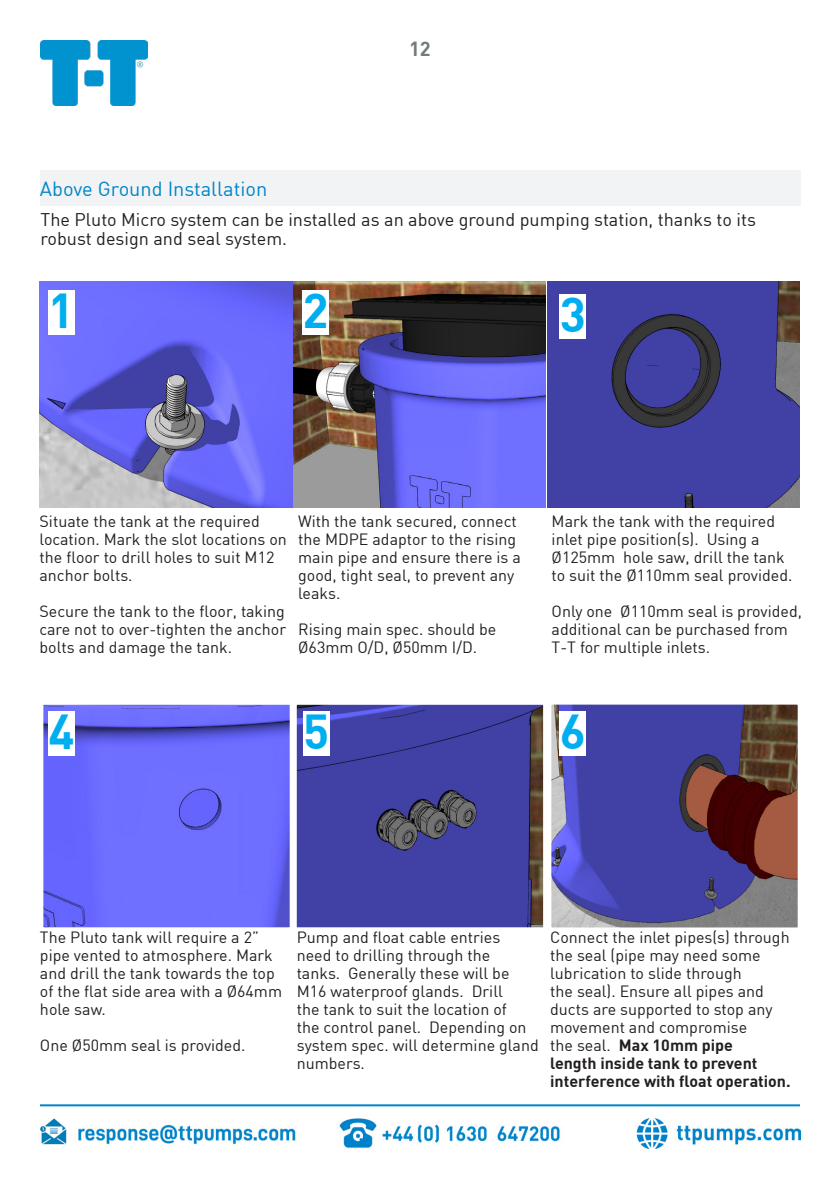
<style>
.page{position:relative;width:840px;height:1191px;background:#fff}
.page>*{position:absolute;margin:0;border:0;box-sizing:border-box;transform-origin:0 0}
.t1{font:700 48px "DIN";color:#00aeef}
.t2{font:20px "DIN";color:#0085ca}
.t3{font:700 20px "DIN";color:#717c7d}
.t4{font:18px/19px "DIN";color:#231f20}
.t5{font:16px/18px "DIN";color:#231f20}
.s1{font-weight:700}
</style>
<div class="page">
<img style="left:40px;top:281px;width:253px;height:226px">
<svg style="left:293px;top:281px;width:252px;height:226px;background:#645d96"></svg>
<img style="left:547px;top:281px;width:252px;height:226px">
<hr style="left:40px;top:1104px;width:759px;height:2px;background:#0085ca">
<img style="left:40px;top:40px;width:108px;height:66px">
<img style="left:40px;top:1118px;width:760px;height:30px">
<div style="left:40px;top:170px;width:760px;height:36px;background:#f2f3f4"></div>
<div style="left:48px;top:290px;width:26px;height:44px;background:#fff"></div>
<div style="left:302px;top:290px;width:26px;height:44px;background:#fff"></div>
<img style="left:45px;top:706px;width:243px;height:220px">
<div style="left:38px;top:699px;width:257px;height:234px;border:6px solid #fff"></div>
<img style="left:298px;top:706px;width:243px;height:220px">
<div style="left:291px;top:699px;width:257px;height:234px;border:6px solid #fff"></div>
<img style="left:552px;top:706px;width:243px;height:220px">
<div style="left:545px;top:699px;width:257px;height:234px;border:6px solid #fff"></div>
<div style="left:49px;top:711px;width:26px;height:44px;background:#fff"></div>
<div style="left:303px;top:711px;width:26px;height:44px;background:#fff"></div>
<div style="left:559px;top:295px;width:26px;height:44px;background:#fff"></div>
<div style="left:559px;top:711px;width:26px;height:44px;background:#fff"></div>
<p class="t3" style="left:409px;top:35px;width:23px">12</p>
<p class="t2" style="left:40px;top:176px;width:229px">Above Ground Installation</p>
<p class="t4" style="left:40px;top:209px;width:716px">The Pluto Micro system can be installed as an above ground pumping station, thanks to its robust design and seal system.</p>
<p class="t1" style="left:48px;top:279px;width:28px">1</p>
<p class="t1" style="left:302px;top:279px;width:28px">2</p>
<p class="t1" style="left:559px;top:283px;width:28px">3</p>
<p class="t5" style="left:40px;top:511px;width:248px">Situate the tank at the required location. Mark the slot locations on the floor to drill holes to suit M12 anchor bolts.</p>
<p class="t5" style="left:40px;top:601px;width:248px;text-align:justify">Secure the tank to the floor, taking care not to over-tighten the anchor bolts and damage the tank.</p>
<p class="t5" style="left:298px;top:511px;width:224px">With the tank secured, connect the MDPE adaptor to the rising main pipe and ensure there is a good, tight seal, to prevent any leaks.</p>
<p class="t5" style="left:298px;top:619px;width:200px">Rising main spec. should be<br>Ø63mm O/D, Ø50mm I/D.</p>
<p class="t1" style="left:49px;top:700px;width:28px">4</p>
<p class="t1" style="left:303px;top:700px;width:28px">5</p>
<p class="t5" style="left:551px;top:511px;width:242px">Mark the tank with the required inlet pipe position(s). Using a<br>Ø125mm hole saw, drill the tank to suit the Ø110mm seal provided.</p>
<p class="t5" style="left:551px;top:601px;width:252px">Only one Ø110mm seal is provided, additional can be purchased from<br>T-T for multiple inlets.</p>
<p class="t1" style="left:559px;top:700px;width:28px">6</p>
<p class="t5" style="left:40px;top:928px;width:243px">The Pluto tank will require a 2” pipe vented to atmosphere. Mark and drill the tank towards the top of the flat side area with a Ø64mm hole saw.</p>
<p class="t5" style="left:40px;top:1036px;width:207px">One Ø50mm seal is provided.</p>
<p class="t5" style="left:296px;top:928px;width:243px">Pump and float cable entries need to drilling through the<br>tanks. Generally these will be<br>M16 waterproof glands. Drill<br>the tank to suit the location of<br>the control panel. Depending on system spec. will determine gland numbers.</p>
<p class="t5" style="left:550px;top:928px;width:242px">Connect the inlet pipes(s) through the seal (pipe may need some lubrication to slide through<br>the seal). Ensure all pipes and ducts are supported to stop any movement and compromise<br>the seal. <span class="s1">Max 10mm pipe<br>length inside tank to prevent interference with float operation.</span></p>
</div>
